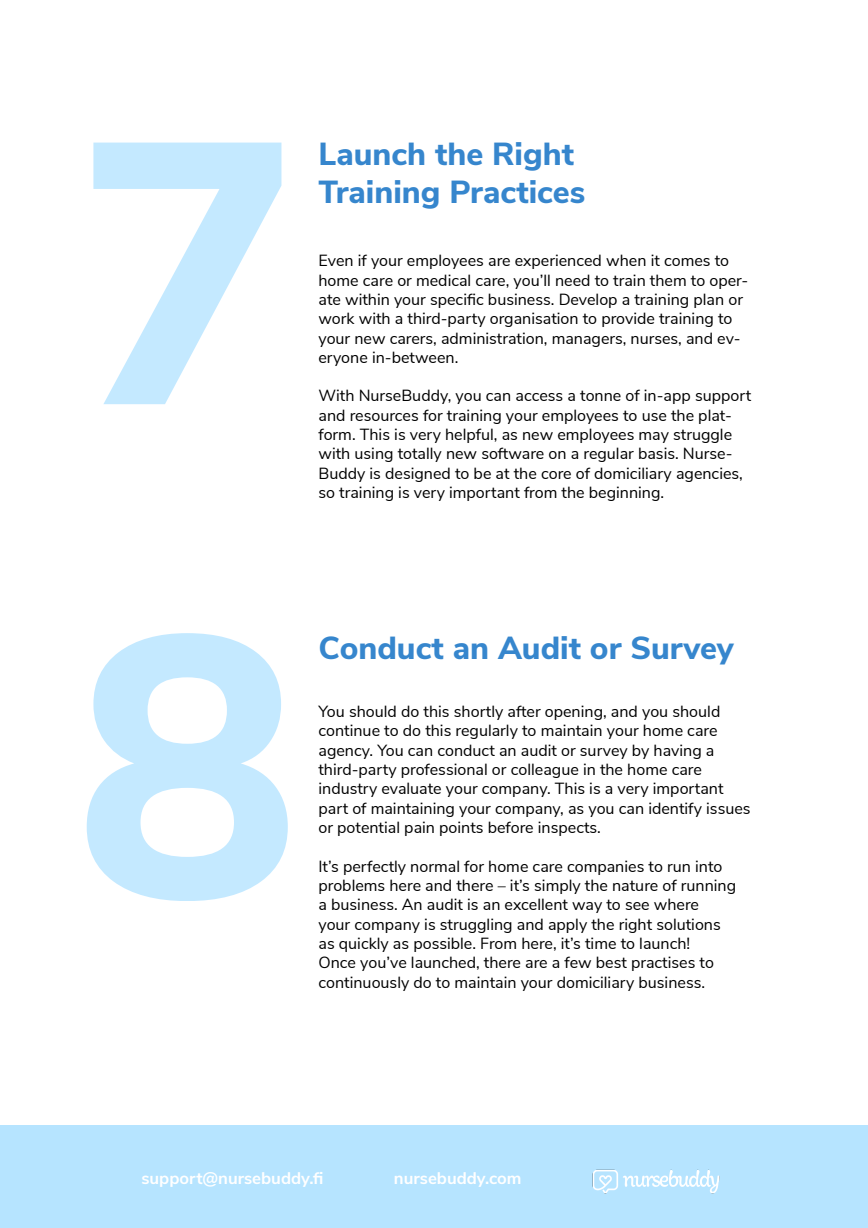
<style>
.page{position:relative;width:868px;height:1228px;background:#fff}
.page>*{position:absolute;margin:0;border:0;box-sizing:border-box;transform-origin:0 0}
.t1{font:800 371px/493.8px "Nunito Sans";color:#b6e4ff}
.t2{font:800 31.85px "Nunito Sans";color:#3686cd}
.t3{font:700 16.8px "Nunito Sans";color:#fff}
.t4{font:16.1px/19.3px "Nunito Sans";color:#000}
</style>
<div class="page">
<div style="left:0;top:1126px;width:868px;height:102px;background:#b6e4ff"></div>
<img style="left:592px;top:1169px;width:128px;height:25px">
<h1 class="t1" style="left:76px;top:8px;width:224px">7<br>8</h1>
<p class="t2" style="left:318px;top:131px;width:257px">Launch the Right</p>
<p class="t2" style="left:318px;top:169px;width:268px">Training Practices</p>
<p class="t4" style="left:318px;top:250px;width:431px">Even if your employees are experienced when it comes to home care or medical care, you’ll need to train them to oper&shy;ate within your specific business. Develop a training plan or work with a third-party organisation to provide training to your new carers, administration, managers, nurses, and ev&shy;eryone in-between.</p>
<p class="t4" style="left:318px;top:385px;width:434px">With NurseBuddy, you can access a tonne of in-app support and resources for training your employees to use the plat&shy;form. This is very helpful, as new employees may struggle with using totally new software on a regular basis. Nurse-Buddy is designed to be at the core of domiciliary agencies, so training is very important from the beginning.</p>
<p class="t2" style="left:318px;top:625px;width:417px">Conduct an Audit or Survey</p>
<p class="t4" style="left:318px;top:701px;width:434px">You should do this shortly after opening, and you should continue to do this regularly to maintain your home care agency. You can conduct an audit or survey by having a third-party professional or colleague in the home care industry evaluate your company. This is a very important part of maintaining your company, as you can identify issues or potential pain points before inspects.</p>
<p class="t4" style="left:318px;top:855px;width:419px">It’s perfectly normal for home care companies to run into problems here and there – it’s simply the nature of running a business. An audit is an excellent way to see where<br>your company is struggling and apply the right solutions as quickly as possible. From here, it’s time to launch!<br>Once you’ve launched, there are a few best practises to continuously do to maintain your domiciliary business.</p>
<p class="t3" style="left:141px;top:1166px;width:184px">support@nursebuddy.fi</p>
<p class="t3" style="left:394px;top:1166px;width:129px">nursebuddy.com</p>
</div>
